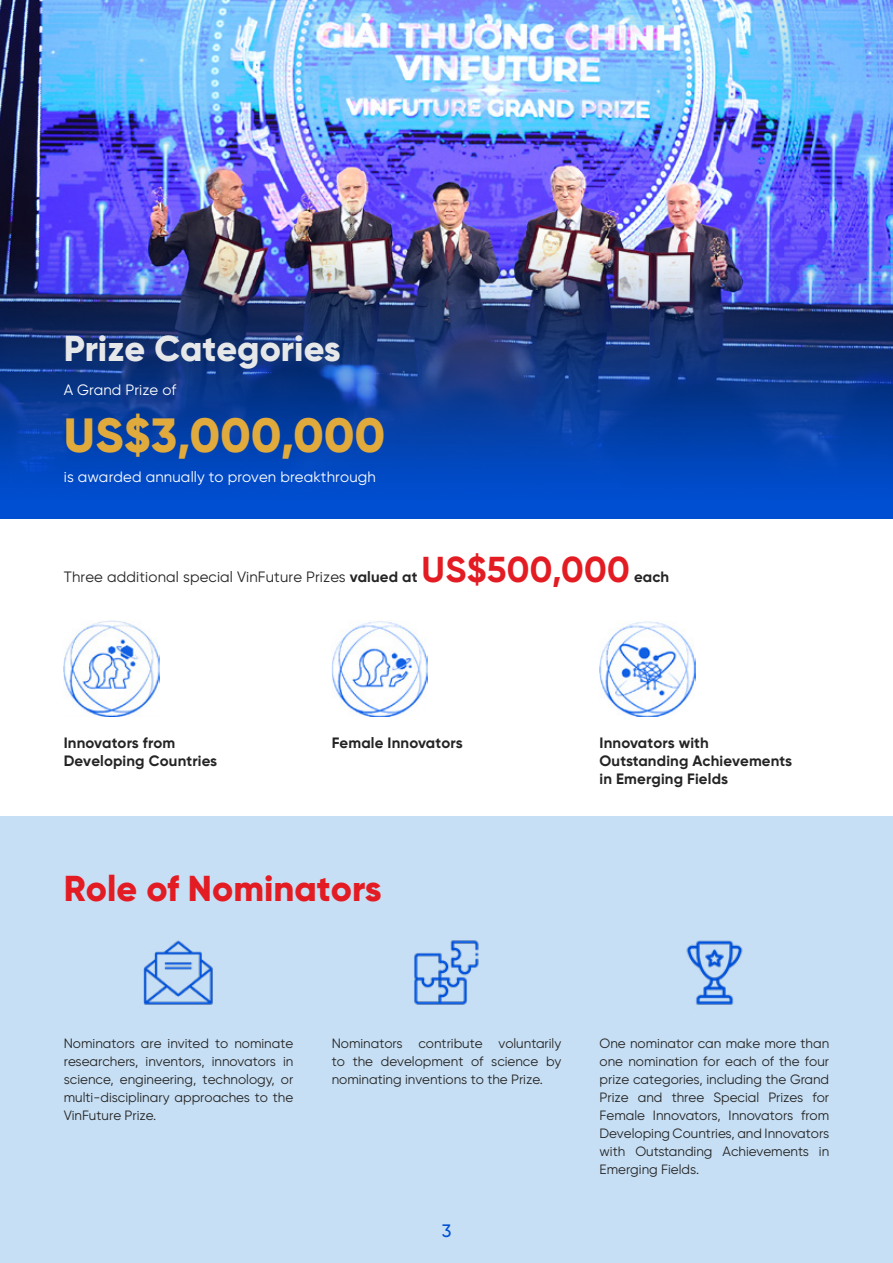
<style>
.page{position:relative;width:893px;height:1263px;background:#fff}
.page>*{position:absolute;margin:0;border:0;box-sizing:border-box;transform-origin:0 0}
.t1{font:48px "SVN Gilroy X Bold";letter-spacing:.01em;color:#e1aa3c}
.t2{font:36px "SVN Gilroy X Bold";color:#e31c23}
.t3{font:36px "SVN Gilroy X Bold";color:#e6e7e8}
.t4{font:700 36px "SVN Gilroy";letter-spacing:.01em;color:#e31c23}
.t5{font:500 18px "SVN Gilroy";color:#004fd3}
.t6{font:700 15px/18px "SVN Gilroy";letter-spacing:.01em;color:#242424}
.t7{font:15px "SVN Gilroy";letter-spacing:.01em;color:#fff}
.t8{font:15px "SVN Gilroy";letter-spacing:.01em;color:#242424}
.t9{font:13.5px/18px "SVN Gilroy";color:#242424;text-align:justify}
.s1{font-weight:700}
</style>
<div class="page">
<img style="left:0;top:0;width:893px;height:519px">
<div style="left:0;top:816px;width:893px;height:447px;background:#c7dff4"></div>
<img style="left:686px;top:940px;width:57px;height:65px">
<img style="left:143px;top:940px;width:70px;height:65px">
<img style="left:414px;top:940px;width:65px;height:65px">
<img style="left:600px;top:621px;width:95px;height:95px">
<img style="left:64px;top:621px;width:95px;height:95px">
<img style="left:332px;top:621px;width:95px;height:95px">
<h2 class="t3" style="left:64px;top:321px;width:278px">Prize Categories</h2>
<p class="t7" style="left:64px;top:379px;width:114px">A Grand Prize of</p>
<h1 class="t1" style="left:64px;top:400px;width:323px">US$3,000,000</h1>
<p class="t7" style="left:64px;top:466px;width:314px">is awarded annually to proven breakthrough</p>
<h2 class="t4" style="left:422px;top:543px;width:210px">US$500,000</h2>
<p class="t8" style="left:64px;top:566px;width:355px">Three additional special VinFuture Prizes <span class="s1">valued at</span></p>
<p class="t6" style="left:634px;top:566px;width:37px">each</p>
<p class="t6" style="left:64px;top:732px;width:155px">Innovators from<br>Developing Countries</p>
<p class="t6" style="left:332px;top:732px;width:133px">Female Innovators</p>
<p class="t6" style="left:600px;top:732px;width:194px">Innovators with<br>Outstanding Achievements in Emerging Fields</p>
<h2 class="t2" style="left:64px;top:861px;width:319px">Role of Nominators</h2>
<p class="t9" style="left:64px;top:1034px;width:231px">Nominators are invited to nominate researchers, inventors, innovators in science, engineering, technology, or multi-disciplinary approaches to the VinFuture Prize.</p>
<p class="t9" style="left:332px;top:1034px;width:231px">Nominators contribute voluntarily to the development of science by nominating inventions to the Prize.</p>
<p class="t9" style="left:600px;top:1034px;width:231px">One nominator can make more than one nomination for each of the four prize categories, including the Grand Prize and three Special Prizes for Female Innovators, Innovators from Developing Countries, and Innovators with Outstanding Achievements in Emerging Fields.</p>
<h3 class="t5" style="left:442px;top:1218px;width:11px">3</h3>
</div>
